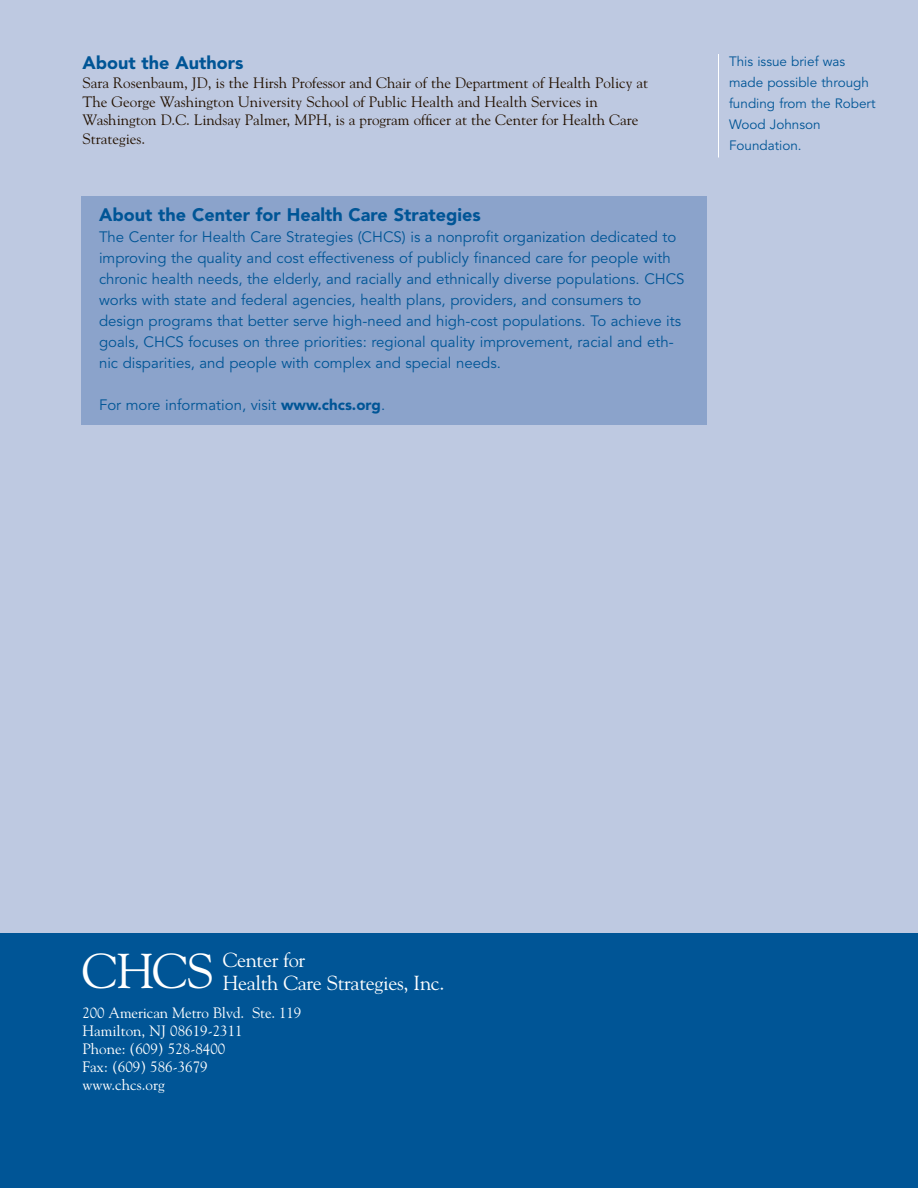
<style>
.page{position:relative;width:918px;height:1188px;background:#fff}
.page>*{position:absolute;margin:0;border:0;box-sizing:border-box;transform-origin:0 0}
.t1{font:48.75px "Goudy";color:#fff}
.t2{font:20.25px "Goudy";letter-spacing:-.015em;color:#fff}
.t3{font:900 18px "Avenir";color:#005596}
.t4{font:15px/21px "Avenir";color:#005596}
.t5{font:15px/18.8px "Goudy";color:#231100}
.t6{font:15px/18px "Goudy";color:#fff}
.t7{font:13.5px/21px "Avenir";color:#005596}
.s1{font-weight:900}
</style>
<div class="page">
<div style="left:0;top:0;width:918px;height:1018px;background:#bec9e1"></div>
<div style="left:0;top:933px;width:918px;height:255px;background:#005596"></div>
<hr style="left:718px;top:54px;width:1px;height:104px;background:#fff">
<div style="left:81px;top:196px;width:625px;height:229px;background:#8ba3cb"></div>
<p class="t3" style="left:82px;top:55px;width:162px">About the Authors</p>
<p class="t5" style="left:82px;top:74px;width:567px">Sara Rosenbaum, JD, is the Hirsh Professor and Chair of the Department of Health Policy at The George Washington University School of Public Health and Health Services in Washington D.C. Lindsay Palmer, MPH, is a program officer at the Center for Health Care Strategies.</p>
<p class="t3" style="left:99px;top:207px;width:383px">About the Center for Health Care Strategies</p>
<p class="t4" style="left:99px;top:228px;width:587px">The Center for Health Care Strategies (CHCS) is a nonprofit organization dedicated to improving the quality and cost effectiveness of publicly financed care for people with chronic health needs, the elderly, and racially and ethnically diverse populations. CHCS works with state and federal agencies, health plans, providers, and consumers to design programs that better serve high-need and high-cost populations. To achieve its goals, CHCS focuses on three priorities: regional quality improvement, racial and eth&shy;nic disparities, and people with complex and special needs.</p>
<p class="t4" style="left:99px;top:396px;width:288px">For more information, visit <span class="s1">www.chcs.org</span>.</p>
<p class="t7" style="left:729px;top:52px;width:148px">This issue brief was made possible through funding from the Robert<br>Wood Johnson<br>Foundation.</p>
<h1 class="t1" style="left:82px;top:952px;width:134px">CHCS</h1>
<h2 class="t2" style="left:223px;top:952px;width:84px">Center for</h2>
<h2 class="t2" style="left:223px;top:974px;width:224px">Health Care Strategies, Inc.</h2>
<p class="t6" style="left:82px;top:1005px;width:220px">200 American Metro Blvd. Ste. 119<br>Hamilton, NJ 08619-2311<br>Phone: (609) 528-8400<br>Fax: (609) 586-3679<br>www.chcs.org</p>
</div>
